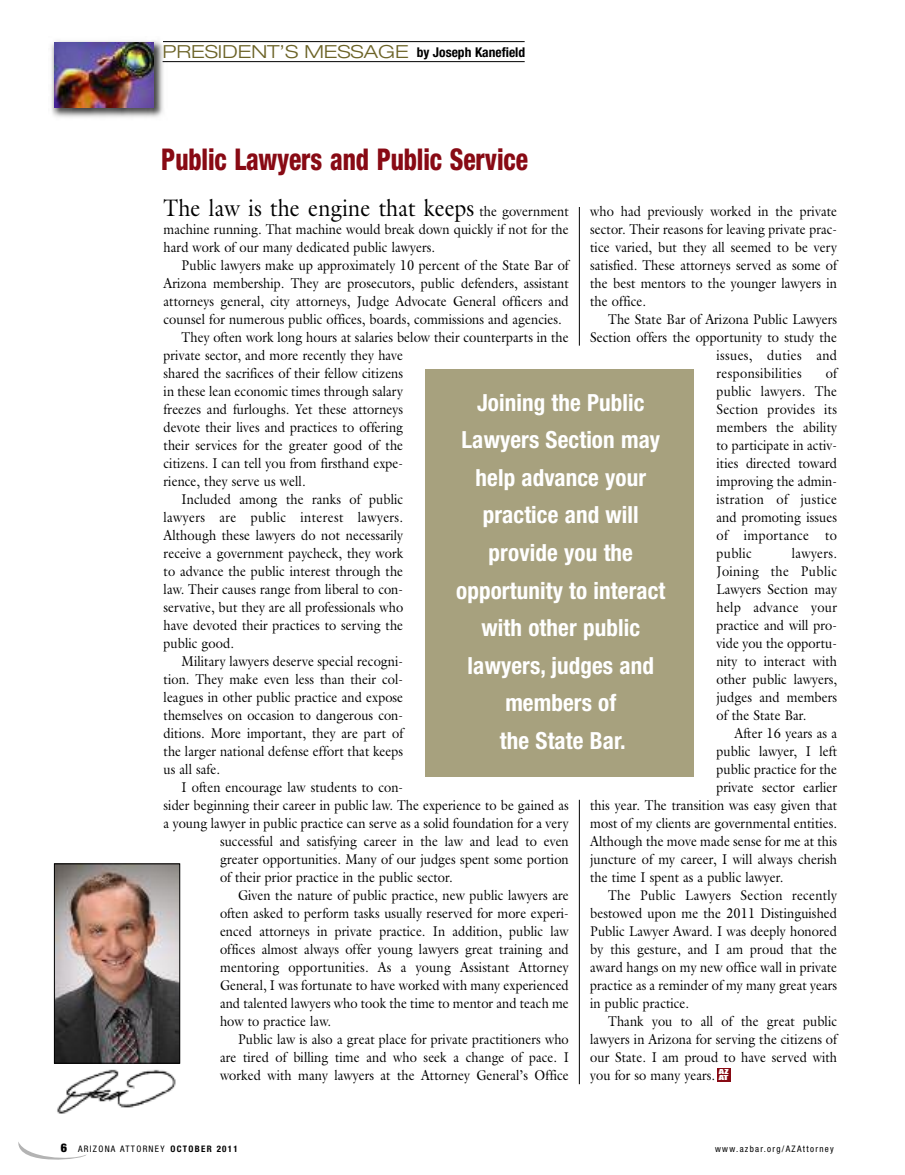
<style>
.page{position:relative;width:905px;height:1175px;background:#fff}
.page>*{position:absolute;margin:0;border:0;box-sizing:border-box;transform-origin:0 0}
.t1{font:800 condensed 30px "Helvetica Neue";letter-spacing:-.005em;color:#880a14;scale:.85 1}
.t2{font:24px "Galliard";letter-spacing:.005em;color:#000;scale:.9 1}
.t3{font:700 condensed 23.55px/37.5px "Helvetica Neue";letter-spacing:.005em;color:#fff;text-align:center}
.t4{font:300 expanded 18px "Helvetica Neue";color:#6c6327;scale:1.1 1}
.t5{font:14.25px/18px "Galliard";letter-spacing:.005em;color:#000;text-align:justify;scale:.9 1}
.t6{font:14.25px "Galliard";letter-spacing:.03em;color:#000;scale:.9 1}
.t7{font:14.25px "Galliard";letter-spacing:.025em;color:#000;scale:.9 1}
.t8{font:condensed 9px "Helvetica Neue";letter-spacing:.145em;color:#000}
.t9{font:6.3px/5.2px "Impact";color:#fff;scale:1.69 1}
.s1{font-weight:700;font-stretch:condensed;font-size:13.5px;color:#000}
.s2{font-size:14.25px}
.s3{font-weight:900;font-size:12px}
.s4{font-weight:700}
</style>
<div class="page">
<svg style="left:18px;top:1142px;width:69px;height:18px"></svg>
<img style="left:57px;top:1069px;width:119px;height:45px">
<img style="left:51px;top:40px;width:116px;height:78px">
<img style="left:55px;top:42px;width:98px;height:65px">
<hr style="left:163px;top:61px;width:361px;height:1px;background:#000">
<hr style="left:163px;top:41px;width:361px;height:1px;background:#000">
<hr style="left:579px;top:207px;width:1px;height:139px;background:#000">
<hr style="left:579px;top:799px;width:1px;height:285px;background:#000">
<img style="left:56px;top:865px;width:122px;height:196px">
<div style="left:54px;top:863px;width:126px;height:200px;border:1px solid #000"></div>
<div style="left:717px;top:1068px;width:13px;height:13px;background:#880a14"></div>
<div style="left:425px;top:369px;width:269px;height:407px;background:#a7a17e"></div>
<p class="t4" style="left:162px;top:45px;width:331px">PRESIDENT’S MESSAGE <span class="s1">by Joseph Kanefield</span></p>
<h1 class="t1" style="left:161px;top:149px;width:433px">Public Lawyers and Public Service</h1>
<h2 class="t2" style="left:164px;top:194px;width:452px">The law is the engine that keeps <span class="s2">the government</span></h2>
<p class="t5" style="left:164px;top:220px;width:451px">machine running. That machine would break down quickly if not for the hard work of our many dedicated public lawyers.</p>
<p class="t5" style="left:182px;top:256px;width:431px">Public lawyers make up approximately 10 percent of the State Bar of</p>
<p class="t5" style="left:164px;top:274px;width:452px">Arizona membership. They are prosecutors, public defenders, assistant</p>
<p class="t5" style="left:164px;top:292px;width:452px">attorneys general, city attorneys, Judge Advocate General officers and</p>
<p class="t5" style="left:164px;top:310px;width:444px">counsel for numerous public offices, boards, commissions and agencies.</p>
<p class="t5" style="left:182px;top:328px;width:431px">They often work long hours at salaries below their counterparts in the</p>
<p class="t5" style="left:164px;top:346px;width:268px">private sector, and more recently they have</p>
<p class="t5" style="left:164px;top:364px;width:268px">shared the sacrifices of their fellow citizens</p>
<p class="t5" style="left:164px;top:382px;width:268px">in these lean economic times through salary</p>
<p class="t5" style="left:164px;top:400px;width:268px">freezes and furloughs. Yet these attorneys</p>
<p class="t5" style="left:164px;top:418px;width:268px">devote their lives and practices to offering</p>
<p class="t5" style="left:164px;top:436px;width:268px">their services for the greater good of the</p>
<p class="t5" style="left:164px;top:454px;width:268px">citizens. I can tell you from firsthand expe-</p>
<p class="t5" style="left:164px;top:472px;width:159px">rience, they serve us well.</p>
<p class="t5" style="left:182px;top:490px;width:248px">Included among the ranks of public</p>
<p class="t6" style="left:164px;top:509px;width:268px">lawyers are public interest lawyers.</p>
<p class="t5" style="left:164px;top:526px;width:268px">Although these lawyers do not necessarily</p>
<p class="t5" style="left:164px;top:544px;width:268px">receive a government paycheck, they work</p>
<p class="t5" style="left:164px;top:562px;width:268px">to advance the public interest through the</p>
<p class="t5" style="left:164px;top:580px;width:268px">law. Their causes range from liberal to con-</p>
<p class="t5" style="left:164px;top:598px;width:268px">servative, but they are all professionals who</p>
<p class="t5" style="left:164px;top:616px;width:268px">have devoted their practices to serving the</p>
<p class="t5" style="left:164px;top:634px;width:80px">public good.</p>
<p class="t5" style="left:182px;top:652px;width:248px">Military lawyers deserve special recogni-</p>
<p class="t5" style="left:164px;top:670px;width:268px">tion. They make even less than their col-</p>
<p class="t5" style="left:164px;top:688px;width:268px">leagues in other public practice and expose</p>
<p class="t5" style="left:164px;top:706px;width:268px">themselves on occasion to dangerous con-</p>
<p class="t5" style="left:164px;top:724px;width:268px">ditions. More important, they are part of</p>
<p class="t5" style="left:164px;top:742px;width:268px">the larger national defense effort that keeps</p>
<p class="t5" style="left:164px;top:760px;width:64px">us all safe.</p>
<p class="t5" style="left:182px;top:778px;width:248px">I often encourage law students to con-</p>
<p class="t5" style="left:164px;top:796px;width:452px">sider beginning their career in public law. The experience to be gained as</p>
<p class="t5" style="left:164px;top:814px;width:451px">a young lawyer in public practice can serve as a solid foundation for a very</p>
<p class="t5" style="left:220px;top:832px;width:389px">successful and satisfying career in the law and lead to even</p>
<p class="t5" style="left:220px;top:850px;width:389px">greater opportunities. Many of our judges spent some portion</p>
<p class="t5" style="left:220px;top:868px;width:260px">of their prior practice in the public sector.</p>
<p class="t5" style="left:238px;top:886px;width:369px">Given the nature of public practice, new public lawyers are</p>
<p class="t5" style="left:220px;top:904px;width:389px">often asked to perform tasks usually reserved for more experi-</p>
<p class="t5" style="left:220px;top:922px;width:389px">enced attorneys in private practice. In addition, public law</p>
<p class="t5" style="left:220px;top:940px;width:389px">offices almost always offer young lawyers great training and</p>
<p class="t5" style="left:220px;top:958px;width:389px">mentoring opportunities. As a young Assistant Attorney</p>
<p class="t5" style="left:220px;top:976px;width:389px">General, I was fortunate to have worked with many experienced</p>
<p class="t5" style="left:220px;top:994px;width:389px">and talented lawyers who took the time to mentor and teach me</p>
<p class="t5" style="left:220px;top:1012px;width:125px">how to practice law.</p>
<p class="t5" style="left:238px;top:1030px;width:369px">Public law is also a great place for private practitioners who</p>
<p class="t5" style="left:220px;top:1048px;width:389px">are tired of billing time and who seek a change of pace. I</p>
<p class="t5" style="left:220px;top:1066px;width:389px">worked with many lawyers at the Attorney General’s Office</p>
<p class="t5" style="left:590px;top:202px;width:276px">who had previously worked in the private sector. Their reasons for leaving private prac&shy;tice varied, but they all seemed to be very satisfied. These attorneys served as some of the best mentors to the younger lawyers in the office.</p>
<p class="t5" style="left:608px;top:310px;width:256px">The State Bar of Arizona Public Lawyers</p>
<p class="t5" style="left:590px;top:328px;width:276px">Section offers the opportunity to study the</p>
<p class="t6" style="left:716px;top:347px;width:135px">issues, duties and</p>
<p class="t6" style="left:716px;top:365px;width:96px">responsibilities</p>
<p class="t5" style="left:716px;top:364px;width:135px;text-indent:109px">of public lawyers. The Section provides its members the ability to participate in activ&shy;ities directed toward improving the admin&shy;istration of justice and promoting issues of importance to public</p>
<h3 class="t3" style="left:456px;top:386px;width:211px">Joining the Public<br>Lawyers Section may help advance your practice and will provide you the opportunity to interact with other public lawyers, judges and members of<br>the State Bar.</h3>
<p class="t5" style="left:716px;top:544px;width:135px;text-indent:75px">lawyers.<br>Joining the Public Lawyers Section may help advance your practice and will pro&shy;vide you the opportu&shy;nity to interact with other public lawyers, judges and members of the State Bar.</p>
<p class="t5" style="left:734px;top:724px;width:115px">After 16 years as a</p>
<p class="t5" style="left:716px;top:742px;width:135px">public lawyer, I left</p>
<p class="t5" style="left:716px;top:760px;width:135px">public practice for the</p>
<p class="t5" style="left:716px;top:778px;width:135px">private sector earlier</p>
<p class="t5" style="left:590px;top:796px;width:276px">this year. The transition was easy given that</p>
<p class="t5" style="left:590px;top:814px;width:276px">most of my clients are governmental entities.</p>
<p class="t5" style="left:590px;top:832px;width:276px">Although the move made sense for me at this</p>
<p class="t5" style="left:590px;top:850px;width:276px">juncture of my career, I will always cherish</p>
<p class="t5" style="left:590px;top:868px;width:216px">the time I spent as a public lawyer.</p>
<p class="t7" style="left:608px;top:887px;width:256px">The Public Lawyers Section recently</p>
<p class="t5" style="left:590px;top:904px;width:276px">bestowed upon me the 2011 Distinguished</p>
<p class="t5" style="left:590px;top:922px;width:276px">Public Lawyer Award. I was deeply honored</p>
<p class="t5" style="left:590px;top:940px;width:276px">by this gesture, and I am proud that the</p>
<p class="t5" style="left:590px;top:958px;width:276px">award hangs on my new office wall in private</p>
<p class="t5" style="left:590px;top:976px;width:276px">practice as a reminder of my many great years</p>
<p class="t5" style="left:590px;top:994px;width:111px">in public practice.</p>
<p class="t5" style="left:608px;top:1012px;width:256px">Thank you to all of the great public</p>
<p class="t5" style="left:590px;top:1030px;width:276px">lawyers in Arizona for serving the citizens of</p>
<p class="t5" style="left:590px;top:1048px;width:276px">our State. I am proud to have served with</p>
<p class="t5" style="left:590px;top:1066px;width:140px">you for so many years.</p>
<p class="t9" style="left:718px;top:1069px;width:7px">AZ<br>AT</p>
<p class="t8" style="left:61px;top:1145px;width:178px"><span class="s3">6</span> ARIZONA ATTORNEY <span class="s4">OCTOBER 2011</span></p>
<p class="t8" style="left:715px;top:1146px;width:120px">www.azbar.org/AZAttorney</p>
</div>
